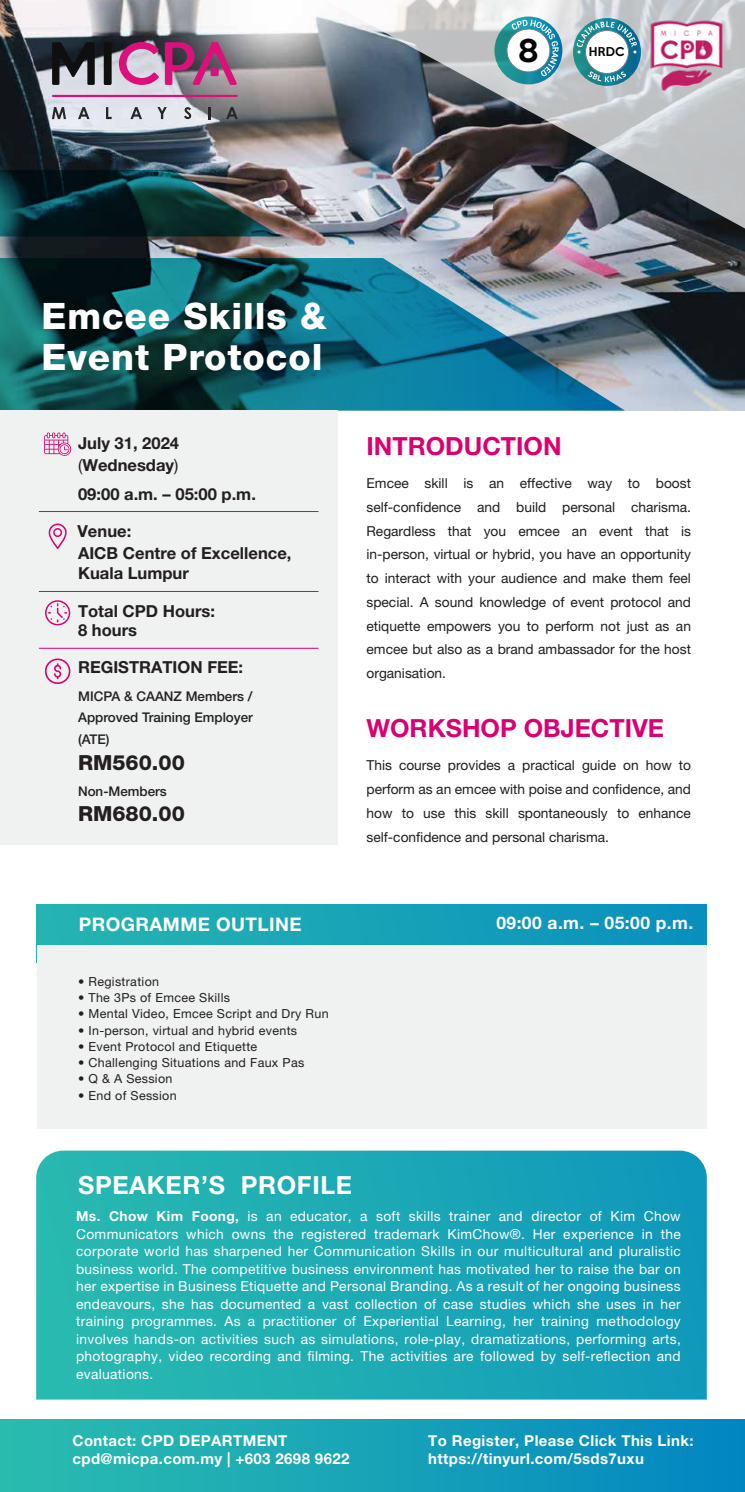
<style>
.page{position:relative;width:745px;height:1492px;background:#fff}
.page>*{position:absolute;margin:0;border:0;box-sizing:border-box;transform-origin:0 0}
.t1{font:800 36.5px/41.8px "Helvetica Neue LT Pro";letter-spacing:.025em;color:#fff}
.t2{font:500 28.75px "Keep Calm";color:#010101}
.t3{font:700 25px "Helvetica Neue LT Pro";color:#da0070}
.t4{font:700 25px "Helvetica Neue LT Pro";letter-spacing:.025em;color:#fff}
.t5{font:800 20.88px "Helvetica Neue LT Pro";color:#231f20}
.t6{font:700 18.75px "Helvetica Neue LT Pro";letter-spacing:.025em;color:#fff}
.t7{font:700 17.5px "Helvetica Neue LT Pro";letter-spacing:.025em;color:#fff}
.t8{font:700 16.62px/22.9px "Helvetica Neue LT Pro";color:#231f20}
.t9{font:700 15px/18px "Helvetica Neue LT Pro";letter-spacing:.025em;color:#fff}
.t10{font:13.75px/17.5px "Helvetica Neue LT Pro";letter-spacing:.025em;color:#fff;text-align:justify}
.t11{font:13.75px/23.8px "Helvetica Neue LT Pro";color:#1d1d1b;text-align:justify}
.t12{font:500 13.38px/21.1px "Helvetica Neue LT Pro";color:#231f20;text-align:justify}
.t13{font:12.5px "Helvetica Neue LT Pro";letter-spacing:.025em;color:#231f20}
.t14{font:500 11.12px "Keep Calm";color:#000}
.s1{font-weight:400}
.s2{font-weight:700}
</style>
<div class="page">
<img style="left:0;top:0;width:744px;height:410px">
<img style="left:0;top:258px;width:624px;height:152px">
<svg style="left:0;top:170px;width:281px;height:66px;background:#1b373a"></svg>
<svg style="left:52px;top:107px;width:14px;height:12px"></svg>
<svg style="left:78px;top:107px;width:11px;height:12px"></svg>
<svg style="left:106px;top:107px;width:6px;height:12px"></svg>
<svg style="left:130px;top:107px;width:12px;height:12px"></svg>
<svg style="left:157px;top:107px;width:10px;height:12px"></svg>
<svg style="left:184px;top:107px;width:7px;height:12px"></svg>
<svg style="left:209px;top:107px;width:2px;height:12px"></svg>
<svg style="left:226px;top:107px;width:12px;height:12px"></svg>
<svg style="left:52px;top:42px;width:43px;height:43px;background:#45484c"></svg>
<div style="left:104px;top:42px;width:7px;height:43px;background:#0f0f10;border-radius:2px"></div>
<svg style="left:119px;top:42px;width:40px;height:43px;background:#ca7eac"></svg>
<hr style="left:52px;top:95px;width:186px;height:2px;background:#dc107a">
<svg style="left:165px;top:42px;width:72px;height:43px;background:#9d4978"></svg>
<div style="left:0;top:410px;width:337px;height:435px;background:#f0f1f1"></div>
<hr style="left:39px;top:511px;width:279px;height:1px;background:#da0070">
<hr style="left:39px;top:591px;width:279px;height:1px;background:#da0070">
<hr style="left:39px;top:648px;width:279px;height:1px;background:#da0070">
<svg style="left:36px;top:1150px;width:670px;height:249px;background:#1da9b5"></svg>
<div style="left:37px;top:904px;width:668px;height:58px;background:linear-gradient(to right,#26b6b1,#0990be)"></div>
<div style="left:37px;top:945px;width:668px;height:183px;background:#f0f1f1"></div>
<div style="left:0;top:1419px;width:744px;height:72px;background:linear-gradient(to right,#2cbeae,#0387c1)"></div>
<svg style="left:44px;top:432px;width:27px;height:24px"></svg>
<svg style="left:48px;top:523px;width:19px;height:26px"></svg>
<svg style="left:44px;top:658px;width:26px;height:26px"></svg>
<svg style="left:45px;top:600px;width:25px;height:25px"></svg>
<img style="left:307px;top:0;width:437px;height:231px">
<svg style="left:572px;top:18px;width:68px;height:68px"></svg>
<div style="left:585px;top:31px;width:43px;height:42px;background:#fff;border-radius:50%"></div>
<div style="left:584px;top:30px;width:44px;height:44px;border:1px solid #717e86;border-radius:50%"></div>
<svg style="left:587px;top:71px;width:38px;height:11px"></svg>
<svg style="left:576px;top:21px;width:60px;height:33px"></svg>
<img style="left:646px;top:18px;width:80px;height:75px">
<svg style="left:494px;top:17px;width:68px;height:67px"></svg>
<svg style="left:506px;top:29px;width:43px;height:43px"></svg>
<div style="left:506px;top:29px;width:44px;height:43px;border:1px solid #717e86;border-radius:50%"></div>
<svg style="left:511px;top:20px;width:47px;height:56px"></svg>
<h2 class="t2" style="left:517px;top:26px;width:23px">8</h2>
<p class="t14" style="left:588px;top:42px;width:37px">HRDC</p>
<h1 class="t1" style="left:41px;top:294px;width:286px">Emcee Skills &amp;<br>Event Protocol</h1>
<p class="t8" style="left:78px;top:431px;width:102px">July 31, 2024 <span class="s1">(</span>Wednesday<span class="s1">)</span></p>
<p class="t8" style="left:78px;top:482px;width:179px">09:00 a.m. – 05:00 p.m.</p>
<p class="t8" style="left:77px;top:520px;width:55px">Venue:</p>
<p class="t8" style="left:78px;top:543px;width:215px;line-height:19.9px">AICB Centre of Excellence,<br>Kuala Lumpur</p>
<p class="t8" style="left:78px;top:599px;width:138px">Total CPD Hours:</p>
<p class="t8" style="left:78px;top:618px;width:60px">8 hours</p>
<p class="t8" style="left:78px;top:621px;width:60px">8 hours</p>
<p class="t8" style="left:78px;top:655px;width:167px">REGISTRATION FEE:</p>
<p class="t12" style="left:78px;top:686px;width:176px">MICPA &amp; CAANZ Members / Approved Training Employer (ATE)</p>
<h3 class="t5" style="left:78px;top:750px;width:108px">RM560.00</h3>
<p class="t12" style="left:78px;top:780px;width:90px">Non-Members</p>
<h3 class="t5" style="left:78px;top:801px;width:108px">RM680.00</h3>
<h3 class="t3" style="left:366px;top:430px;width:196px">INTRODUCTION</h3>
<p class="t11" style="left:366px;top:471px;width:326px">Emcee skill is an effective way to boost self-confidence and build personal charisma.<br>Regardless that you emcee an event that is in-person, virtual or hybrid, you have an opportunity to interact with your audience and make them feel special. A sound knowledge of event protocol and etiquette empowers you to perform not just as an emcee but also as a brand ambassador for the host organisation.</p>
<h3 class="t3" style="left:366px;top:712px;width:299px">WORKSHOP OBJECTIVE</h3>
<p class="t11" style="left:366px;top:753px;width:326px">This course provides a practical guide on how to perform as an emcee with poise and confidence, and how to use this skill spontaneously to enhance self-confidence and personal charisma.</p>
<h3 class="t6" style="left:79px;top:913px;width:224px">PROGRAMME OUTLINE</h3>
<p class="t7" style="left:496px;top:912px;width:198px">09:00 a.m. – 05:00 p.m.</p>
<p class="t13" style="left:78px;top:973px;width:82px">• Registration</p>
<p class="t13" style="left:78px;top:990px;width:153px">• The 3Ps of Emcee Skills</p>
<p class="t13" style="left:78px;top:1006px;width:252px">• Mental Video, Emcee Script and Dry Run</p>
<p class="t13" style="left:78px;top:1022px;width:220px">• In-person, virtual and hybrid events</p>
<p class="t13" style="left:78px;top:1038px;width:180px">• Event Protocol and Etiquette</p>
<p class="t13" style="left:78px;top:1055px;width:227px">• Challenging Situations and Faux Pas</p>
<p class="t13" style="left:78px;top:1071px;width:96px">• Q &amp; A Session</p>
<p class="t13" style="left:78px;top:1087px;width:100px">• End of Session</p>
<h3 class="t4" style="left:78px;top:1169px;width:275px">SPEAKER’S PROFILE</h3>
<p class="t10" style="left:76px;top:1207px;width:605px"><span class="s2">Ms. Chow Kim Foong,</span> is an educator, a soft skills trainer and director of Kim Chow Communicators which owns the registered trademark KimChow®. Her experience in the corporate world has sharpened her Communication Skills in our multicultural and pluralistic business world. The competitive business environment has motivated her to raise the bar on her expertise in Business Etiquette and Personal Branding. As a result of her ongoing business endeavours, she has documented a vast collection of case studies which she uses in her training programmes. As a practitioner of Experiential Learning, her training methodology involves hands-on activities such as simulations, role-play, dramatizations, performing arts, photography, video recording and filming. The activities are followed by self-reflection and evaluations.</p>
<p class="t9" style="left:72px;top:1431px;width:278px">Contact: CPD DEPARTMENT cpd@micpa.com.my | +603 2698 9622</p>
<p class="t9" style="left:428px;top:1431px;width:266px">To Register, Please Click This Link: https://tinyurl.com/5sds7uxu</p>
</div>
